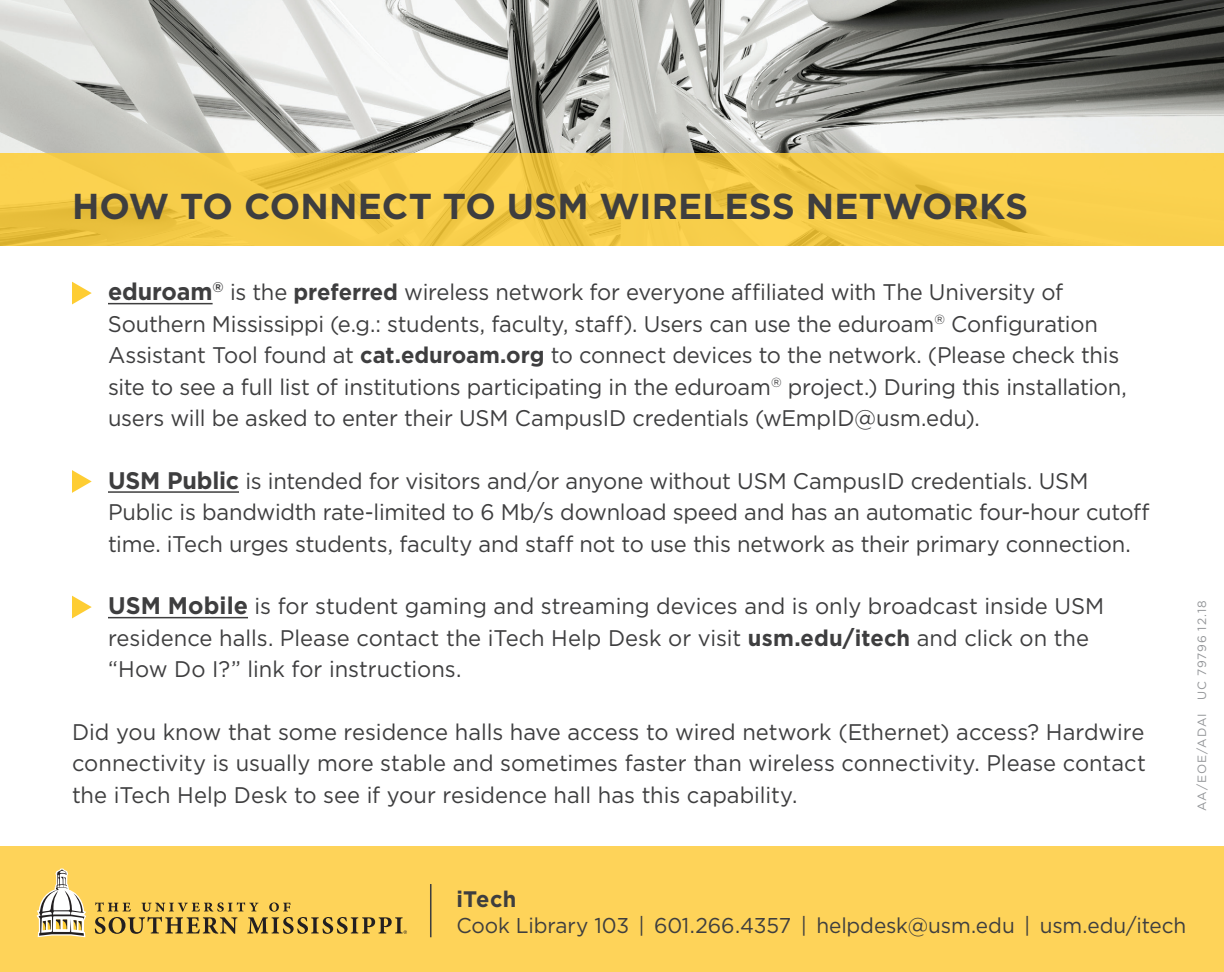
<style>
.page{position:relative;width:1224px;height:972px;background:#fff}
.page>*{position:absolute;margin:0;border:0;box-sizing:border-box;transform-origin:0 0}
.t1{font:700 36px "Gotham";letter-spacing:.005em;color:#3e3e3f}
.t2{font:22.6px/31.4px "Gotham";letter-spacing:-.01em;color:#3e3e3f}
.t3{font:700 22.4px "Gotham";letter-spacing:.02em;color:#3e3e3f}
.t4{font:21.4px "Gotham";letter-spacing:-.005em;color:#3e3e3f}
.t5{font:12px "Gotham";letter-spacing:.075em;color:#939598}
.s1{font-weight:700;font-size:24px}
.s2{font-weight:700}
</style>
<div class="page">
<img style="left:0;top:0;width:1224px;height:154px">
<svg style="left:0;top:154px;width:1224px;height:92px;background:#f4cb48"></svg>
<hr style="left:108px;top:303px;width:105px;height:1px;background:#3e3e3f">
<hr style="left:108px;top:491px;width:131px;height:2px;background:#3e3e3f">
<hr style="left:108px;top:617px;width:140px;height:1px;background:#3e3e3f">
<svg style="left:72px;top:282px;width:20px;height:22px"></svg>
<svg style="left:72px;top:470px;width:20px;height:23px"></svg>
<svg style="left:72px;top:596px;width:20px;height:22px"></svg>
<div style="left:0;top:847px;width:1224px;height:125px;background:#fed359"></div>
<svg style="left:37px;top:869px;width:49px;height:68px"></svg>
<svg style="left:95px;top:902px;width:312px;height:32px"></svg>
<hr style="left:430px;top:884px;width:2px;height:53px;background:#3e3e3f">
<h1 class="t1" style="left:72px;top:185px;width:958px">HOW TO CONNECT TO USM WIRELESS NETWORKS</h1>
<p class="t2" style="left:108px;top:276px;width:1020px"><span class="s1">eduroam</span><sup>®</sup> is the <span class="s2">preferred</span> wireless network for everyone affiliated with The University of Southern Mississippi (e.g.: students, faculty, staff). Users can use the eduroam<sup>®</sup> Configuration Assistant Tool found at <span class="s2">cat.eduroam.org</span> to connect devices to the network. (Please check this site to see a full list of institutions participating in the eduroam<sup>®</sup> project.) During this installation, users will be asked to enter their USM CampusID credentials (wEmpID@usm.edu).</p>
<p class="t2" style="left:108px;top:465px;width:1043px"><span class="s1">USM Public</span> is intended for visitors and/or anyone without USM CampusID credentials. USM<br>Public is bandwidth rate-limited to 6 Mb/s download speed and has an automatic four-hour cutoff time. iTech urges students, faculty and staff not to use this network as their primary connection.</p>
<p class="t2" style="left:108px;top:590px;width:998px"><span class="s1">USM Mobile</span> is for student gaming and streaming devices and is only broadcast inside USM residence halls. Please contact the iTech Help Desk or visit <span class="s2">usm.edu/itech</span> and click on the “How Do I?” link for instructions.</p>
<p class="t2" style="left:72px;top:716px;width:1075px;text-align:justify">Did you know that some residence halls have access to wired network (Ethernet) access? Hardwire connectivity is usually more stable and sometimes faster than wireless connectivity. Please contact the iTech Help Desk to see if your residence hall has this capability.</p>
<p class="t5" style="left:1195px;top:811px;width:213px;rotate:-90deg">AA/EOE/ADAI UC 79796 12.18</p>
<p class="t3" style="left:456px;top:886px;width:62px">iTech</p>
<p class="t4" style="left:456px;top:914px;width:731px">Cook Library 103 | 601.266.4357 | helpdesk@usm.edu | usm.edu/itech</p>
</div>
